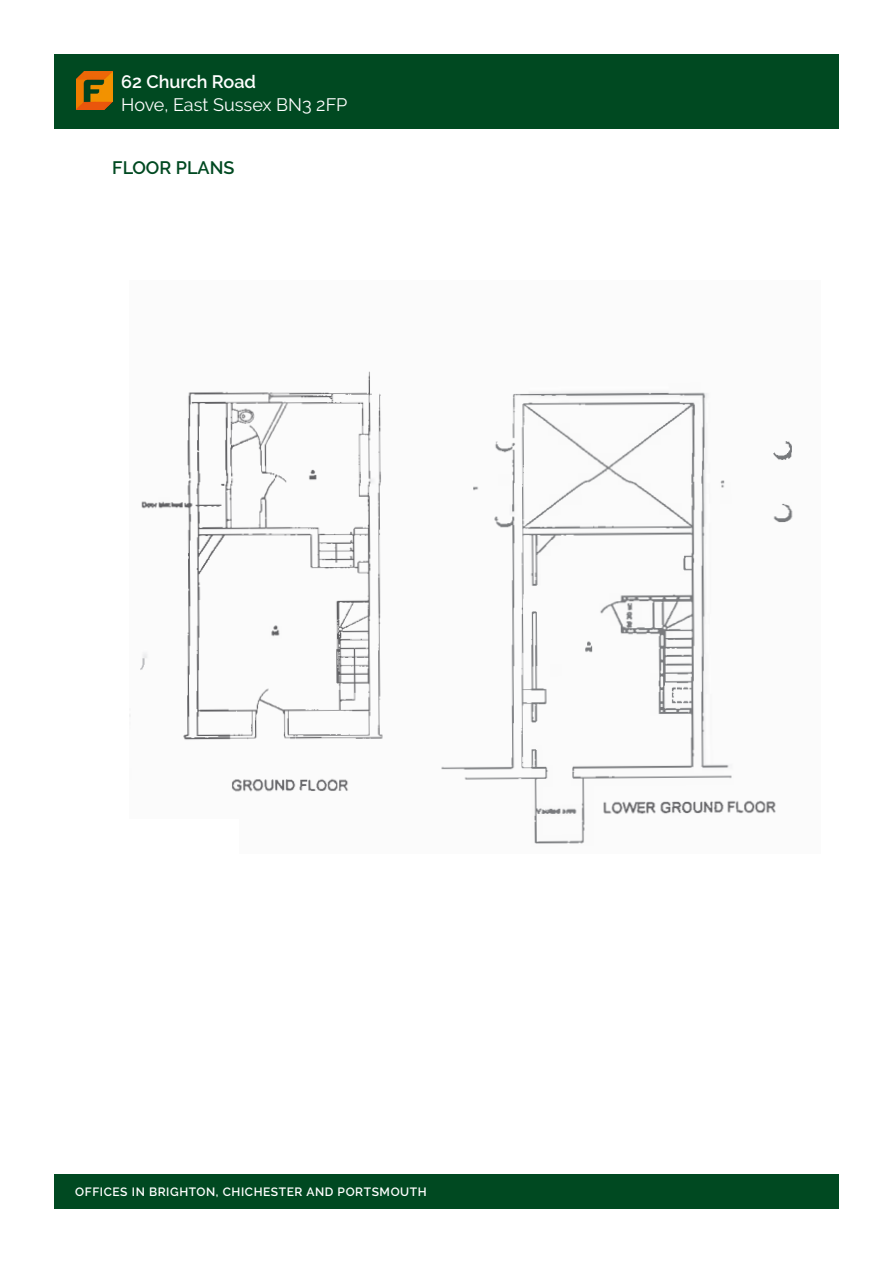
<style>
.page{position:relative;width:893px;height:1263px;background:#fff}
.page>*{position:absolute;margin:0;border:0;box-sizing:border-box;transform-origin:0 0}
.t1{font:18px "Raleway";color:#fff}
.t2{font:600 18px "Raleway";color:#fff}
.t3{font:600 18px "Raleway";color:#004921}
.t4{font:600 12px "Raleway";letter-spacing:.05em;color:#fff}
</style>
<div class="page">
<div style="left:54px;top:54px;width:785px;height:75px;background:#004921"></div>
<img style="left:77px;top:71px;width:35px;height:39px">
<div style="left:54px;top:1175px;width:785px;height:34px;background:#004921"></div>
<img style="left:773px;top:441px;width:20px;height:82px">
<img style="left:441px;top:391px;width:288px;height:382px">
<img style="left:464px;top:773px;width:312px;height:71px">
<img style="left:130px;top:371px;width:253px;height:421px">
<p class="t2" style="left:121px;top:71px;width:136px">62 Church Road</p>
<p class="t1" style="left:121px;top:94px;width:228px">Hove, East Sussex BN3 2FP</p>
<p class="t3" style="left:112px;top:158px;width:124px">FLOOR PLANS</p>
<p class="t4" style="left:75px;top:1185px;width:353px">OFFICES IN BRIGHTON, CHICHESTER AND PORTSMOUTH</p>
</div>
